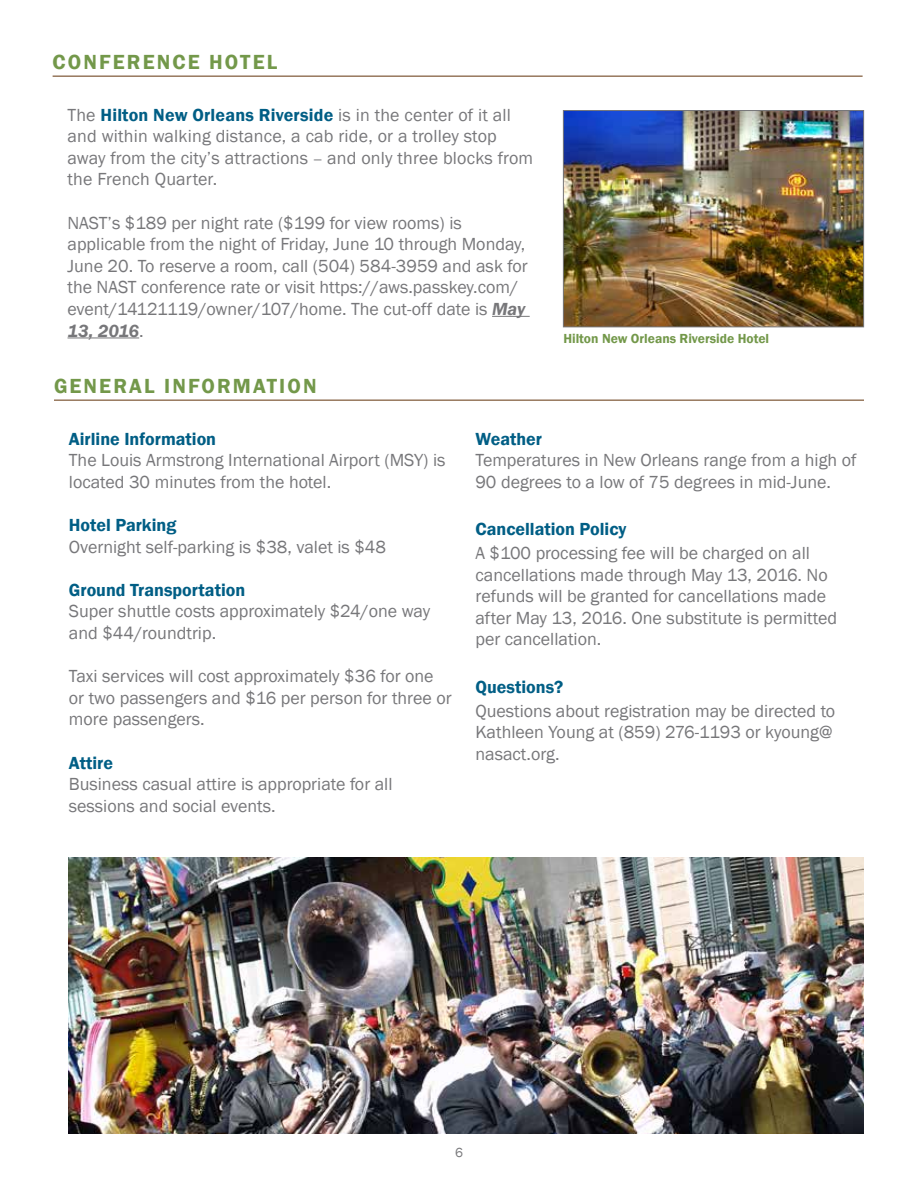
<style>
.page{position:relative;width:918px;height:1188px;background:#fff}
.page>*{position:absolute;margin:0;border:0;box-sizing:border-box;transform-origin:0 0}
.t1{font:600 21px "Franklin Gothic";letter-spacing:.1em;color:#73984a}
.t2{font:18px/21.6px "Franklin Gothic";color:#77777a}
.t3{font:600 18px "Franklin Gothic";color:#005e85}
.t4{font:600 13.5px "Franklin Gothic";color:#73984a}
.t5{font:13.5px "Franklin Gothic";color:#77777a}
.s1{font-weight:600;color:#005e85}
.s2{font-family:"Minion Pro"}
.s3{font-weight:600;font-style:italic}
</style>
<div class="page">
<img style="left:565px;top:112px;width:297px;height:213px">
<div style="left:563px;top:110px;width:301px;height:217px;border:1px solid #77777a"></div>
<hr style="left:492px;top:316px;width:38px;height:1px;background:#77777a">
<hr style="left:68px;top:338px;width:71px;height:1px;background:#77777a">
<hr style="left:53px;top:75px;width:810px;height:2px;background:#97785d">
<hr style="left:54px;top:399px;width:810px;height:2px;background:#97785d">
<img style="left:69px;top:858px;width:795px;height:276px">
<p class="t1" style="left:53px;top:49px;width:226px">CONFERENCE HOTEL</p>
<p class="t2" style="left:67px;top:104px;width:467px">The <span class="s1">Hilton New Orleans Riverside</span> is in the center of it all and within walking distance, a cab ride, or a trolley stop away from the city’s attractions <span class="s2">–</span> and only three blocks from the French Quarter.</p>
<p class="t2" style="left:67px;top:212px;width:462px">NAST’s $189 per night rate ($199 for view rooms) is applicable from the night of Friday, June 10 through Monday, June 20. To reserve a room, call (504) 584-3959 and ask for the NAST conference rate or visit https://aws.passkey.com/ event/14121119/owner/107/home. The cut-off date is <span class="s3">May 13, 2016</span>.</p>
<p class="t1" style="left:54px;top:373px;width:264px">GENERAL INFORMATION</p>
<p class="t4" style="left:563px;top:330px;width:207px">Hilton New Orleans Riverside Hotel</p>
<p class="t3" style="left:69px;top:428px;width:149px">Airline Information</p>
<p class="t2" style="left:69px;top:450px;width:378px">The Louis Armstrong International Airport (MSY) is located 30 minutes from the hotel.</p>
<p class="t3" style="left:69px;top:514px;width:109px">Hotel Parking</p>
<p class="t2" style="left:69px;top:536px;width:319px">Overnight self-parking is $38, valet is $48</p>
<p class="t3" style="left:69px;top:579px;width:178px">Ground Transportation</p>
<p class="t2" style="left:69px;top:601px;width:363px">Super shuttle costs approximately $24/one way and $44/roundtrip.</p>
<p class="t2" style="left:69px;top:666px;width:384px">Taxi services will cost approximately $36 for one or two passengers and $16 per person for three or more passengers.</p>
<p class="t3" style="left:69px;top:752px;width:46px">Attire</p>
<p class="t2" style="left:69px;top:774px;width:325px">Business casual attire is appropriate for all sessions and social events.</p>
<p class="t3" style="left:475px;top:428px;width:68px">Weather</p>
<p class="t2" style="left:475px;top:450px;width:383px">Temperatures in New Orleans range from a high of<br>90 degrees to a low of 75 degrees in mid-June.</p>
<p class="t3" style="left:475px;top:518px;width:153px">Cancellation Policy</p>
<p class="t2" style="left:475px;top:543px;width:363px">A $100 processing fee will be charged on all cancellations made through May 13, 2016. No refunds will be granted for cancellations made after May 13, 2016. One substitute is permitted per cancellation.</p>
<p class="t3" style="left:475px;top:676px;width:89px">Questions?</p>
<p class="t2" style="left:475px;top:700px;width:361px">Questions about registration may be directed to<br>Kathleen Young at (859) 276-1193 or kyoung@ nasact.org.</p>
<p class="t5" style="left:455px;top:1144px;width:9px">6</p>
</div>
